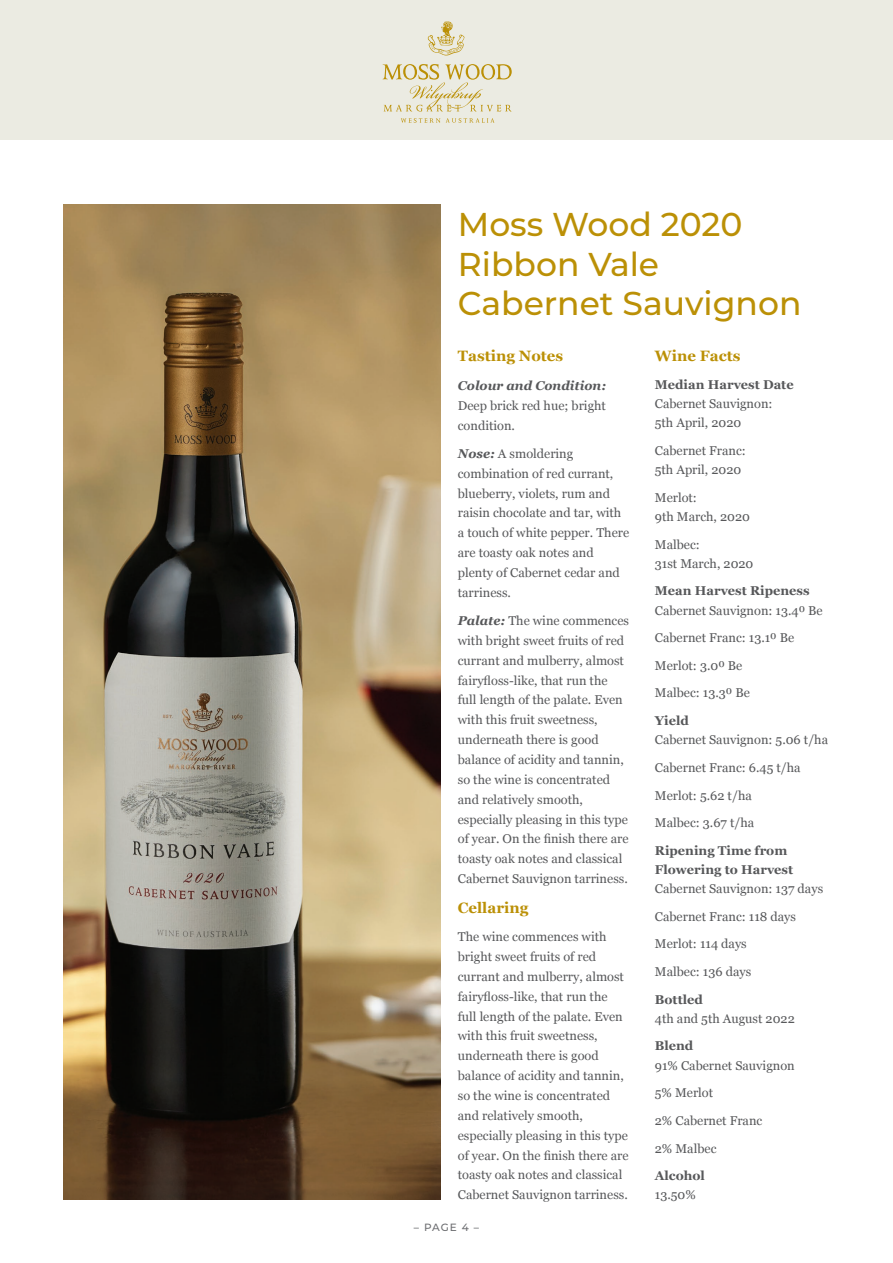
<style>
.page{position:relative;width:893px;height:1263px;background:#fff}
.page>*{position:absolute;margin:0;border:0;box-sizing:border-box;transform-origin:0 0}
.t1{font:500 33px/39.6px "Montserrat";color:#bb9006}
.t2{font:700 15px "Georgia";color:#bb9006}
.t3{font:12.75px/19.8px "Georgia";color:#57585a}
.t4{font:700 12.75px/19.2px "Georgia";color:#57585a}
.t5{font:italic 700 12.75px "Georgia";color:#57585a}
.t6{font:500 10.5px "Montserrat";color:#6c6d70}
.s1{font-weight:700;font-style:italic}
</style>
<div class="page">
<div style="left:0;top:0;width:893px;height:140px;background:#ebebe2"></div>
<svg style="left:428px;top:21px;width:37px;height:35px"></svg>
<svg style="left:401px;top:118px;width:93px;height:5px"></svg>
<svg style="left:383px;top:64px;width:129px;height:47px"></svg>
<img style="left:64px;top:204px;width:376px;height:995px">
<h1 class="t1" style="left:458px;top:203px;width:345px">Moss Wood 2020<br>Ribbon Vale<br>Cabernet Sauvignon</h1>
<p class="t2" style="left:458px;top:345px;width:107px">Tasting Notes</p>
<p class="t5" style="left:458px;top:376px;width:150px">Colour and Condition:</p>
<p class="t3" style="left:458px;top:395px;width:150px">Deep brick red hue; bright condition.</p>
<p class="t3" style="left:458px;top:443px;width:173px"><span class="s1">Nose:</span> A smoldering combination of red currant, blueberry, violets, rum and raisin chocolate and tar, with a touch of white pepper. There are toasty oak notes and plenty of Cabernet cedar and tarriness.</p>
<p class="t3" style="left:458px;top:610px;width:173px"><span class="s1">Palate:</span> The wine commences with bright sweet fruits of red currant and mulberry, almost fairyfloss-like, that run the full length of the palate. Even with this fruit sweetness, underneath there is good balance of acidity and tannin, so the wine is concentrated and relatively smooth, especially pleasing in this type of year. On the finish there are toasty oak notes and classical<br>Cabernet Sauvignon tarriness.</p>
<p class="t2" style="left:458px;top:896px;width:72px">Cellaring</p>
<p class="t3" style="left:458px;top:926px;width:172px">The wine commences with bright sweet fruits of red currant and mulberry, almost fairyfloss-like, that run the full length of the palate. Even with this fruit sweetness, underneath there is good balance of acidity and tannin, so the wine is concentrated and relatively smooth, especially pleasing in this type of year. On the finish there are toasty oak notes and classical<br>Cabernet Sauvignon tarriness.</p>
<p class="t6" style="left:414px;top:1219px;width:67px">– PAGE 4 –</p>
<p class="t2" style="left:655px;top:345px;width:87px">Wine Facts</p>
<p class="t4" style="left:655px;top:374px;width:140px">Median Harvest Date</p>
<p class="t3" style="left:655px;top:394px;width:119px;line-height:19.2px">Cabernet Sauvignon:<br>5th April, 2020</p>
<p class="t3" style="left:655px;top:440px;width:92px;line-height:19.2px">Cabernet Franc:<br>5th April, 2020</p>
<p class="t3" style="left:655px;top:487px;width:97px;line-height:19.2px">Merlot:<br>9th March, 2020</p>
<p class="t3" style="left:655px;top:534px;width:100px;line-height:19.2px">Malbec:<br>31st March, 2020</p>
<p class="t4" style="left:655px;top:581px;width:156px">Mean Harvest Ripeness</p>
<p class="t3" style="left:655px;top:596px;width:169px;line-height:27.6px">Cabernet Sauvignon: 13.4⁰ Be<br>Cabernet Franc: 13.1⁰ Be<br>Merlot: 3.0⁰ Be<br>Malbec: 13.3⁰ Be</p>
<p class="t4" style="left:655px;top:710px;width:35px">Yield</p>
<p class="t3" style="left:655px;top:725px;width:175px;line-height:27.6px">Cabernet Sauvignon: 5.06 t/ha<br>Cabernet Franc: 6.45 t/ha<br>Merlot: 5.62 t/ha<br>Malbec: 3.67 t/ha</p>
<p class="t4" style="left:655px;top:840px;width:140px">Ripening Time from<br>Flowering to Harvest</p>
<p class="t3" style="left:655px;top:874px;width:170px;line-height:27.6px">Cabernet Sauvignon: 137 days<br>Cabernet Franc: 118 days<br>Merlot: 114 days<br>Malbec: 136 days</p>
<p class="t4" style="left:655px;top:989px;width:50px">Bottled</p>
<p class="t3" style="left:655px;top:1008px;width:141px">4th and 5th August 2022</p>
<p class="t4" style="left:655px;top:1036px;width:40px">Blend</p>
<p class="t3" style="left:655px;top:1051px;width:141px;line-height:27.6px">91% Cabernet Sauvignon<br>5% Merlot<br>2% Cabernet Franc<br>2% Malbec</p>
<p class="t4" style="left:655px;top:1165px;width:52px">Alcohol</p>
<p class="t3" style="left:655px;top:1184px;width:42px">13.50%</p>
</div>
